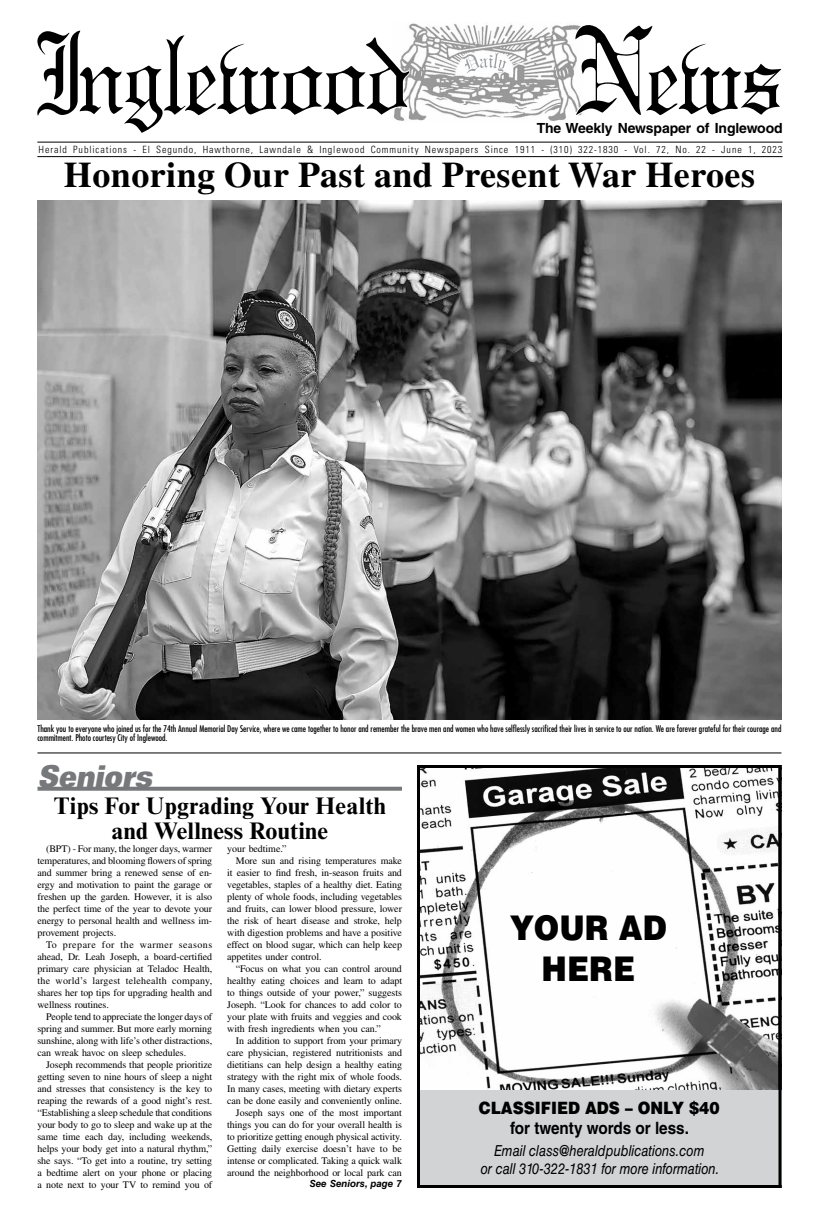
<style>
.page{position:relative;width:819px;height:1224px;background:#fff}
.page>*{position:absolute;margin:0;border:0;box-sizing:border-box;transform-origin:0 0}
.t1{font:700 36px "Times LT Std";letter-spacing:.01em;color:#000}
.t2{font:900 34px/40.8px "Helvetica LT Std";color:#000;text-align:center;scale:.9 1}
.t3{font:italic 30px "Univers LT Std X Black Ex";color:#77787b;scale:.7 1}
.t4{font:700 24px/25px "Times New Roman MT Std";letter-spacing:.01em;color:#000;text-align:center}
.t5{font:900 17px "Helvetica LT Std";color:#000;scale:.9 1}
.t6{font:700 17px "Helvetica LT Std";color:#000;scale:.9 1}
.t7{font:italic 15.2px/18.2px "Helvetica LT Std";color:#000;text-align:center;scale:.85 1}
.t8{font:700 14px "Helvetica LT Std";letter-spacing:-.01em;color:#000}
.t9{font:10px/12px "Times LT Std";letter-spacing:-.005em;color:#000;text-align:justify}
.t10{font:300 condensed 10px "Univers LT Std";letter-spacing:.09em;color:#000}
.t11{font:italic 700 9.8px "Helvetica LT Std";color:#000}
.t12{font:condensed 9px/9.5px "Futura Std";color:#000}
</style>
<div class="page">
<img style="left:37px;top:201px;width:745px;height:519px">
<svg style="left:37px;top:787px;width:365px;height:4px"></svg>
<img style="left:421px;top:769px;width:357px;height:321px">
<div style="left:417px;top:1090px;width:365px;height:95px;background:#d1d3d4"></div>
<div style="left:417px;top:765px;width:365px;height:423px;border:3px solid #000"></div>
<hr style="left:37px;top:752px;width:745px;height:1px;background:#000">
<img style="left:409px;top:23px;width:165px;height:98px">
<svg style="left:37px;top:30px;width:374px;height:103px"></svg>
<svg style="left:574px;top:25px;width:207px;height:91px"></svg>
<svg style="left:460px;top:52px;width:46px;height:22px"></svg>
<hr style="left:37px;top:142px;width:746px;height:1px;background:#000">
<hr style="left:37px;top:156px;width:746px;height:1px;background:#000">
<h3 class="t8" style="left:537px;top:119px;width:247px">The Weekly Newspaper of Inglewood</h3>
<p class="t10" style="left:39px;top:143px;width:745px">Herald Publications - El Segundo, Hawthorne, Lawndale &amp; Inglewood Community Newspapers Since 1911 - (310) 322-1830 - Vol. 72, No. 22 - June 1, 2023</p>
<h1 class="t1" style="left:64px;top:153px;width:693px">Honoring Our Past and Present War Heroes</h1>
<p class="t12" style="left:37px;top:724px;width:745px">Thank you to everyone who joined us for the 74th Annual Memorial Day Service, where we came together to honor and remember the brave men and women who have selflessly sacrificed their lives in service to our nation. We are forever grateful for their courage and commitment. Photo courtesy City of Inglewood.</p>
<h3 class="t3" style="left:37px;top:758px;width:174px">Seniors</h3>
<h3 class="t4" style="left:54px;top:793px;width:334px">Tips For Upgrading Your Health and Wellness Routine</h3>
<p class="t9" style="left:37px;top:842px;width:176px;text-indent:9px">(BPT) - For many, the longer days, warmer temperatures, and blooming flowers of spring and summer bring a renewed sense of en&shy;ergy and motivation to paint the garage or freshen up the garden. However, it is also the perfect time of the year to devote your energy to personal health and wellness im&shy;provement projects.</p>
<p class="t9" style="left:37px;top:938px;width:176px;text-indent:9px">To prepare for the warmer seasons ahead, Dr. Leah Joseph, a board-certified primary care physician at Teladoc Health, the world’s largest telehealth company, shares her top tips for upgrading health and wellness routines.</p>
<p class="t9" style="left:37px;top:1010px;width:176px;text-indent:9px">People tend to appreciate the longer days of spring and summer. But more early morning sunshine, along with life’s other distractions, can wreak havoc on sleep schedules.</p>
<p class="t9" style="left:37px;top:1058px;width:176px;text-indent:9px">Joseph recommends that people prioritize getting seven to nine hours of sleep a night and stresses that consistency is the key to reaping the rewards of a good night’s rest. “Establishing a sleep schedule that conditions your body to go to sleep and wake up at the same time each day, including weekends, helps your body get into a natural rhythm,” she says. “To get into a routine, try setting a bedtime alert on your phone or placing a note next to your TV to remind you of</p>
<p class="t9" style="left:227px;top:842px;width:61px">your bedtime.”</p>
<p class="t9" style="left:236px;top:854px;width:168px">More sun and rising temperatures make</p>
<p class="t9" style="left:227px;top:866px;width:176px">it easier to find fresh, in-season fruits and</p>
<p class="t9" style="left:227px;top:878px;width:176px">vegetables, staples of a healthy diet. Eating</p>
<p class="t9" style="left:227px;top:890px;width:176px">plenty of whole foods, including vegetables</p>
<p class="t9" style="left:227px;top:902px;width:176px">and fruits, can lower blood pressure, lower</p>
<p class="t9" style="left:227px;top:914px;width:176px">the risk of heart disease and stroke, help</p>
<p class="t9" style="left:227px;top:926px;width:176px">with digestion problems and have a positive</p>
<p class="t9" style="left:227px;top:938px;width:176px">effect on blood sugar, which can help keep</p>
<p class="t9" style="left:227px;top:950px;width:96px">appetites under control.</p>
<p class="t9" style="left:236px;top:962px;width:168px">“Focus on what you can control around</p>
<p class="t9" style="left:227px;top:974px;width:176px">healthy eating choices and learn to adapt</p>
<p class="t9" style="left:227px;top:986px;width:176px">to things outside of your power,” suggests</p>
<p class="t9" style="left:227px;top:998px;width:176px">Joseph. “Look for chances to add color to</p>
<p class="t9" style="left:227px;top:1010px;width:176px">your plate with fruits and veggies and cook</p>
<p class="t9" style="left:227px;top:1022px;width:155px">with fresh ingredients when you can.”</p>
<p class="t9" style="left:236px;top:1034px;width:168px">In addition to support from your primary</p>
<p class="t9" style="left:227px;top:1046px;width:176px">care physician, registered nutritionists and</p>
<p class="t9" style="left:227px;top:1058px;width:176px">dietitians can help design a healthy eating</p>
<p class="t9" style="left:227px;top:1070px;width:176px">strategy with the right mix of whole foods.</p>
<p class="t9" style="left:227px;top:1082px;width:176px">In many cases, meeting with dietary experts</p>
<p class="t9" style="left:227px;top:1094px;width:176px">can be done easily and conveniently online.</p>
<p class="t9" style="left:236px;top:1106px;width:167px">Joseph says one of the most important</p>
<p class="t9" style="left:227px;top:1118px;width:176px">things you can do for your overall health is</p>
<p class="t9" style="left:227px;top:1130px;width:176px">to prioritize getting enough physical activity.</p>
<p class="t9" style="left:227px;top:1142px;width:176px">Getting daily exercise doesn’t have to be</p>
<p class="t9" style="left:227px;top:1154px;width:176px">intense or complicated. Taking a quick walk</p>
<p class="t9" style="left:227px;top:1166px;width:176px">around the neighborhood or local park can</p>
<p class="t11" style="left:310px;top:1178px;width:94px">See Seniors, page 7</p>
<h2 class="t2" style="left:510px;top:907px;width:175px">YOUR AD<br>HERE</h2>
<h3 class="t5" style="left:479px;top:1097px;width:269px">CLASSIFIED ADS – ONLY $40</h3>
<h3 class="t6" style="left:510px;top:1118px;width:200px">for twenty words or less.</h3>
<h3 class="t7" style="left:481px;top:1142px;width:282px">Email class@heraldpublications.com<br>or call 310-322-1831 for more information.</h3>
</div>
